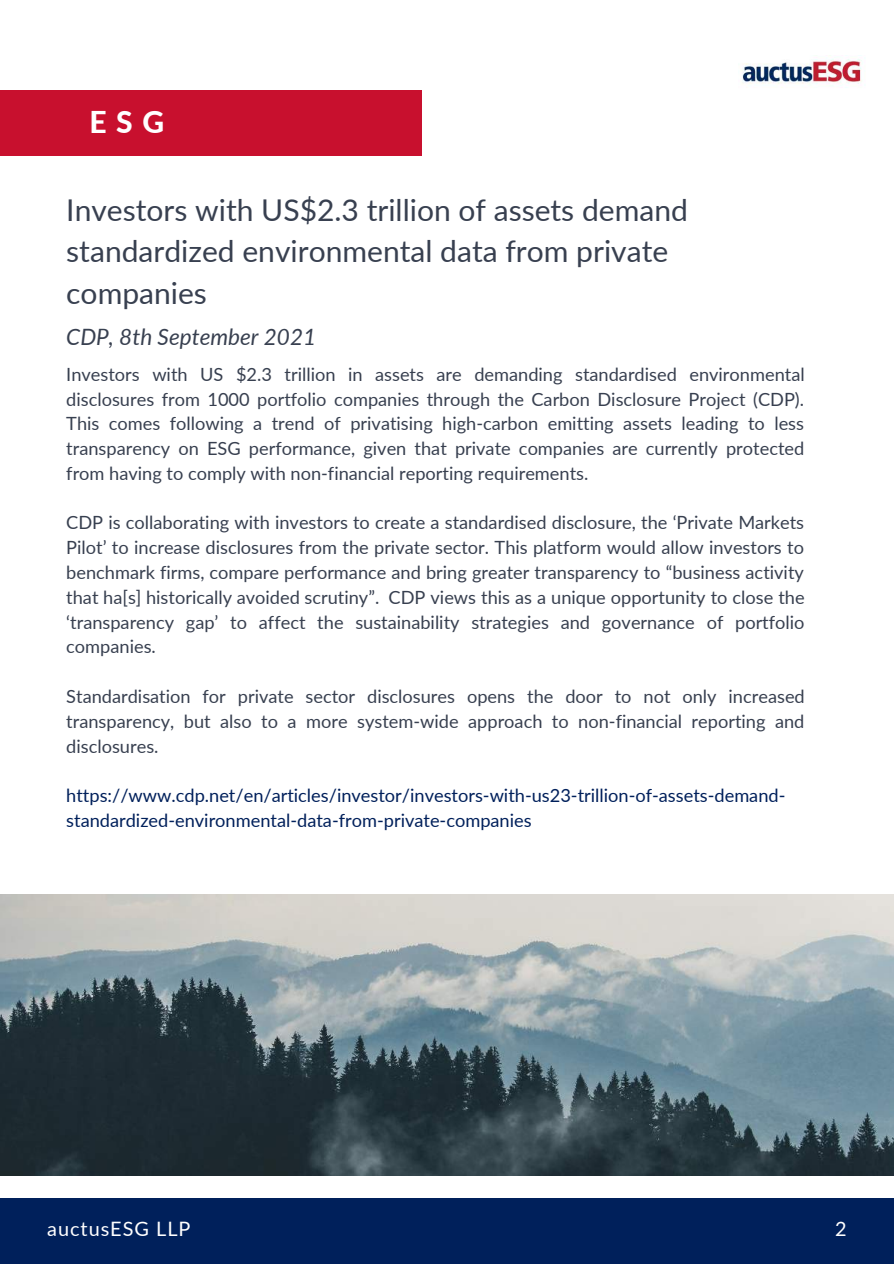
<style>
.page{position:relative;width:894px;height:1264px;background:#fff}
.page>*{position:absolute;margin:0;border:0;box-sizing:border-box;transform-origin:0 0}
.t1{font:30px/41.7px "Lato";color:#384050}
.t2{font:800 30px "Lato";color:#fff}
.t3{font:italic 22.5px "Lato";color:#384050}
.t4{font:19.8px "Lato";letter-spacing:.05em;color:#fff}
.t5{font:18.15px/24.8px "Lato";color:#384050;text-align:justify}
.t6{font:18.15px/24.8px "Lato";color:#00205b}
</style>
<div class="page">
<div style="left:0;top:90px;width:422px;height:66px;background:#c8102e"></div>
<img style="left:741px;top:59px;width:121px;height:29px">
<div style="left:0;top:1198px;width:893px;height:65px;background:#00205b"></div>
<img style="left:0;top:894px;width:893px;height:281px">
<h1 class="t2" style="left:89px;top:104px;width:76px">ESG</h1>
<h1 class="t1" style="left:66px;top:188px;width:623px">Investors with US$2.3 trillion of assets demand standardized environmental data from private companies</h1>
<p class="t3" style="left:66px;top:323px;width:251px">CDP, 8th September 2021</p>
<p class="t5" style="left:66px;top:361px;width:739px">Investors with US $2.3 trillion in assets are demanding standardised environmental disclosures from 1000 portfolio companies through the Carbon Disclosure Project (CDP).<br>This comes following a trend of privatising high-carbon emitting assets leading to less transparency on ESG performance, given that private companies are currently protected from having to comply with non-financial reporting requirements.</p>
<p class="t5" style="left:66px;top:510px;width:739px">CDP is collaborating with investors to create a standardised disclosure, the ‘Private Markets Pilot’ to increase disclosures from the private sector. This platform would allow investors to benchmark firms, compare performance and bring greater transparency to “business activity that ha[s] historically avoided scrutiny”. CDP views this as a unique opportunity to close the ‘transparency gap’ to affect the sustainability strategies and governance of portfolio companies.</p>
<p class="t5" style="left:66px;top:683px;width:739px">Standardisation for private sector disclosures opens the door to not only increased transparency, but also to a more system-wide approach to non-financial reporting and disclosures.</p>
<p class="t6" style="left:66px;top:782px;width:720px">https://www.cdp.net/en/articles/investor/investors-with-us23-trillion-of-assets-demand&shy;standardized-environmental-data-from-private-companies</p>
<p class="t4" style="left:47px;top:1216px;width:145px">auctusESG LLP</p>
<p class="t4" style="left:834px;top:1216px;width:13px">2</p>
</div>
